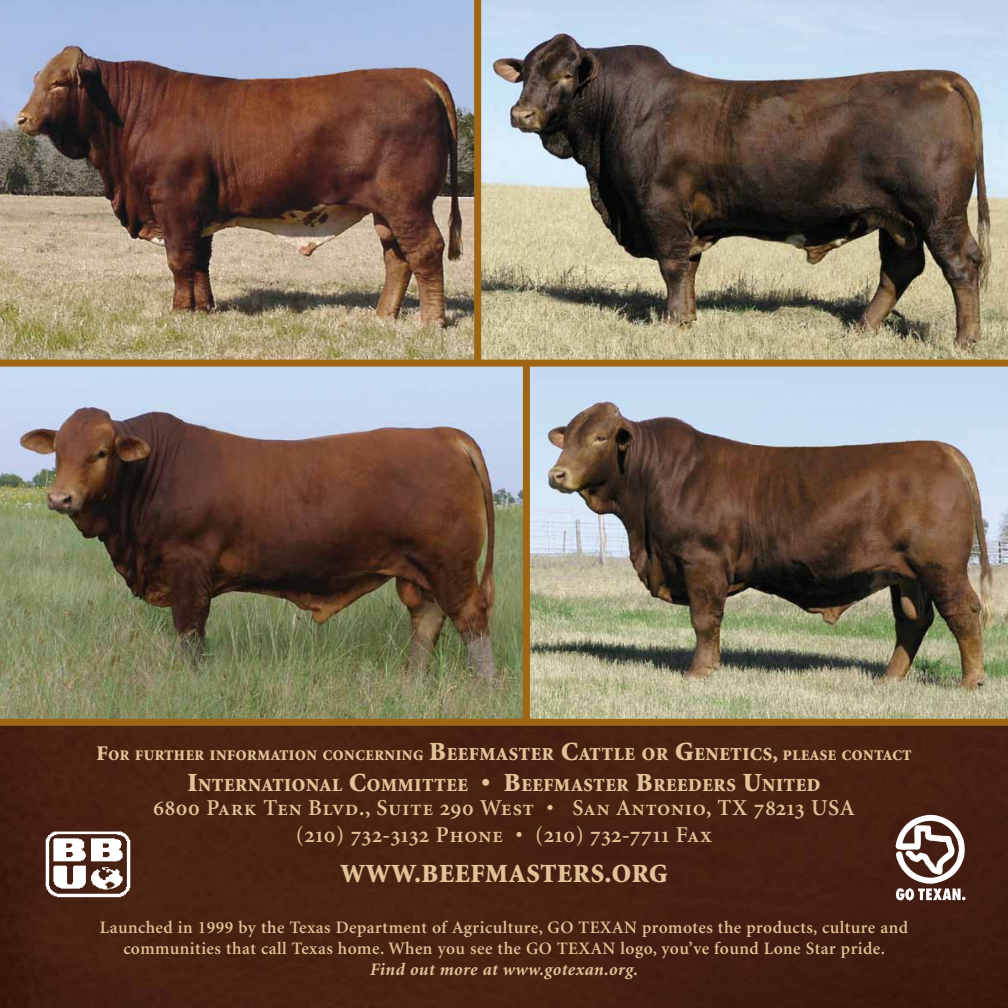
<style>
.page{position:relative;width:1008px;height:1008px;background:#fff}
.page>*{position:absolute;margin:0;border:0;box-sizing:border-box;transform-origin:0 0}
.t1{font:900 26.25px "Minion";letter-spacing:.025em;color:#e0c398}
.t2{font:22.75px/27.3px "Minion Semibold SC";letter-spacing:.025em;color:#e0c398;text-align:center}
.t3{font:900 18.38px "Minion";letter-spacing:.035em;color:#e0c398}
.t4{font:600 17.5px/21px "Minion";letter-spacing:.025em;color:#e0c398;text-align:center}
.t5{font:italic 700 17.5px "Minion";letter-spacing:.025em;color:#e0c398}
.t6{font:900 14.7px "Minion";letter-spacing:.035em;color:#e0c398}
.s1{font-size:21px}
.s2{font-size:26.25px}
.s3{font-size:18.38px}
</style>
<div class="page">
<img style="left:0;top:726px;width:1008px;height:282px">
<img style="left:0;top:0;width:1008px;height:360px">
<img style="left:0;top:367px;width:523px;height:352px">
<img style="left:530px;top:367px;width:478px;height:352px">
<div style="left:474px;top:0;width:7px;height:362px;background:#9e6614"></div>
<div style="left:523px;top:363px;width:7px;height:359px;background:#9e6614"></div>
<div style="left:0;top:719px;width:1008px;height:7px;background:#9e6614"></div>
<div style="left:0;top:360px;width:1008px;height:7px;background:#9e6614"></div>
<img style="left:895px;top:815px;width:71px;height:85px">
<img style="left:45px;top:830px;width:86px;height:67px">
<p class="t6" style="left:97px;top:747px;width:816px"><span class="s1">F</span>OR FURTHER INFORMATION CONCERNING <span class="s2">B</span><span class="s3">EEFMASTER</span> <span class="s2">C</span><span class="s3">ATTLE OR</span> <span class="s2">G</span><span class="s3">ENETICS</span><span class="s1">,</span> PLEASE CONTACT</p>
<p class="t3" style="left:188px;top:776px;width:634px"><span class="s2">I</span>NTERNATIONAL <span class="s2">C</span>OMMITTEE <span class="s2">• B</span>EEFMASTER <span class="s2">B</span>REEDERS <span class="s2">U</span>NITED</p>
<h2 class="t2" style="left:153px;top:795px;width:703px">6800 Park Ten Blvd., Suite 290 West • San Antonio, TX 78213 USA (210) 732-3132 Phone • (210) 732-7711 Fax</h2>
<h1 class="t1" style="left:340px;top:861px;width:163px">WWW.BEEFMASTERS</h1>
<h1 class="t1" style="left:605px;top:861px;width:27px">.ORG</h1>
<p class="t4" style="left:100px;top:918px;width:810px">Launched in 1999 by the Texas Department of Agriculture, GO TEXAN promotes the products, culture and communities that call Texas home. When you see the GO TEXAN logo, you’ve found Lone Star pride.</p>
<p class="t5" style="left:370px;top:961px;width:269px">Find out more at www.gotexan.org.</p>
</div>
